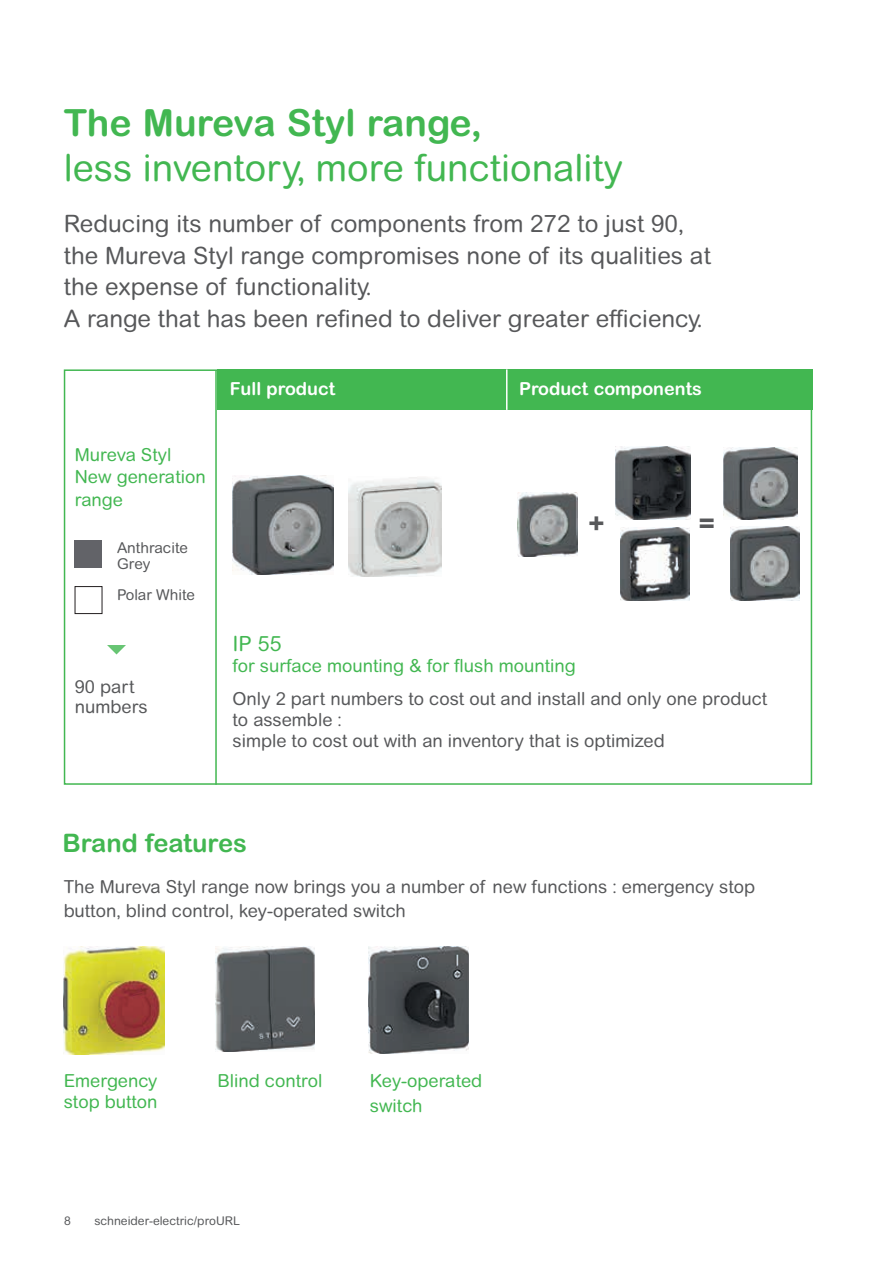
<style>
.page{position:relative;width:893px;height:1263px;background:#fff}
.page>*{position:absolute;margin:0;border:0;box-sizing:border-box;transform-origin:0 0}
.t1{font:37.5px "Arial Rounded MT Pro";color:#42b751}
.t2{font:700 37.5px "Arial Rounded MT Pro";color:#42b751}
.t3{font:700 27.45px "Arial Rounded MT Pro";color:#57585a}
.t4{font:700 25.5px "Arial Rounded MT Pro";color:#42b751}
.t5{font:24px/31.5px "Arial Rounded MT Pro";color:#57585a}
.t6{font:21px "Arial Rounded MT Pro";color:#42b751}
.t7{font:18px/21px "Arial Rounded MT Pro";color:#57585a}
.t8{font:18px/22.5px "Arial Rounded MT Pro";color:#42b751}
.t9{font:700 18px "Arial Rounded MT Pro";color:#fff}
.t10{font:15px/16.5px "Arial Rounded MT Pro";color:#57585a}
.t11{font:12px "Arial Rounded MT Pro";color:#57585a}
</style>
<div class="page">
<img style="left:216px;top:947px;width:99px;height:104px">
<img style="left:64px;top:947px;width:100px;height:107px">
<img style="left:368px;top:947px;width:101px;height:107px">
<div style="left:217px;top:369px;width:595px;height:41px;background:#42b751"></div>
<div style="left:75px;top:541px;width:27px;height:27px;background:#626368"></div>
<div style="left:75px;top:586px;width:27px;height:28px;border:1px solid #231f20"></div>
<svg style="left:107px;top:645px;width:19px;height:9px"></svg>
<img style="left:348px;top:477px;width:93px;height:100px">
<img style="left:232px;top:475px;width:102px;height:100px">
<img style="left:517px;top:493px;width:60px;height:64px">
<img style="left:616px;top:447px;width:74px;height:72px">
<img style="left:621px;top:527px;width:69px;height:74px">
<img style="left:724px;top:447px;width:74px;height:73px">
<div style="left:64px;top:369px;width:748px;height:416px;border:2px solid #42b751"></div>
<hr style="left:215px;top:371px;width:2px;height:414px;background:#42b751">
<hr style="left:506px;top:369px;width:1px;height:41px;background:#fff">
<img style="left:730px;top:527px;width:69px;height:73px">
<h1 class="t2" style="left:64px;top:100px;width:420px">The Mureva Styl range,</h1>
<h1 class="t1" style="left:64px;top:146px;width:561px">less inventory, more functionality</h1>
<h3 class="t5" style="left:64px;top:209px;width:649px">Reducing its number of components from 272 to just 90, the Mureva Styl range compromises none of its qualities at the expense of functionality.<br>A range that has been refined to deliver greater efficiency.</h3>
<p class="t8" style="left:75px;top:443px;width:132px">Mureva Styl<br>New generation range</p>
<p class="t10" style="left:117px;top:540px;width:72px">Anthracite<br>Grey</p>
<p class="t10" style="left:117px;top:587px;width:80px">Polar White</p>
<p class="t7" style="left:75px;top:678px;width:74px;line-height:19.5px">90 part numbers</p>
<p class="t9" style="left:230px;top:378px;width:107px">Full product</p>
<p class="t9" style="left:519px;top:378px;width:184px">Product components</p>
<h2 class="t3" style="left:588px;top:507px;width:18px">+</h2>
<h2 class="t3" style="left:699px;top:507px;width:18px">=</h2>
<p class="t6" style="left:232px;top:632px;width:51px">IP 55</p>
<p class="t8" style="left:232px;top:655px;width:345px">for surface mounting &amp; for flush mounting</p>
<p class="t7" style="left:232px;top:689px;width:536px">Only 2 part numbers to cost out and install and only one product to assemble :<br>simple to cost out with an inventory that is optimized</p>
<h3 class="t4" style="left:62px;top:828px;width:186px">Brand features</h3>
<p class="t7" style="left:64px;top:875px;width:693px;line-height:24px">The Mureva Styl range now brings you a number of new functions : emergency stop button, blind control, key-operated switch</p>
<p class="t8" style="left:64px;top:1070px;width:95px;line-height:21px">Emergency stop button</p>
<p class="t8" style="left:217px;top:1069px;width:107px">Blind control</p>
<p class="t8" style="left:370px;top:1068px;width:114px;line-height:25.5px">Key-operated switch</p>
<p class="t11" style="left:64px;top:1214px;width:8px">8</p>
<p class="t11" style="left:94px;top:1214px;width:147px">schneider-electric/proURL</p>
</div>
